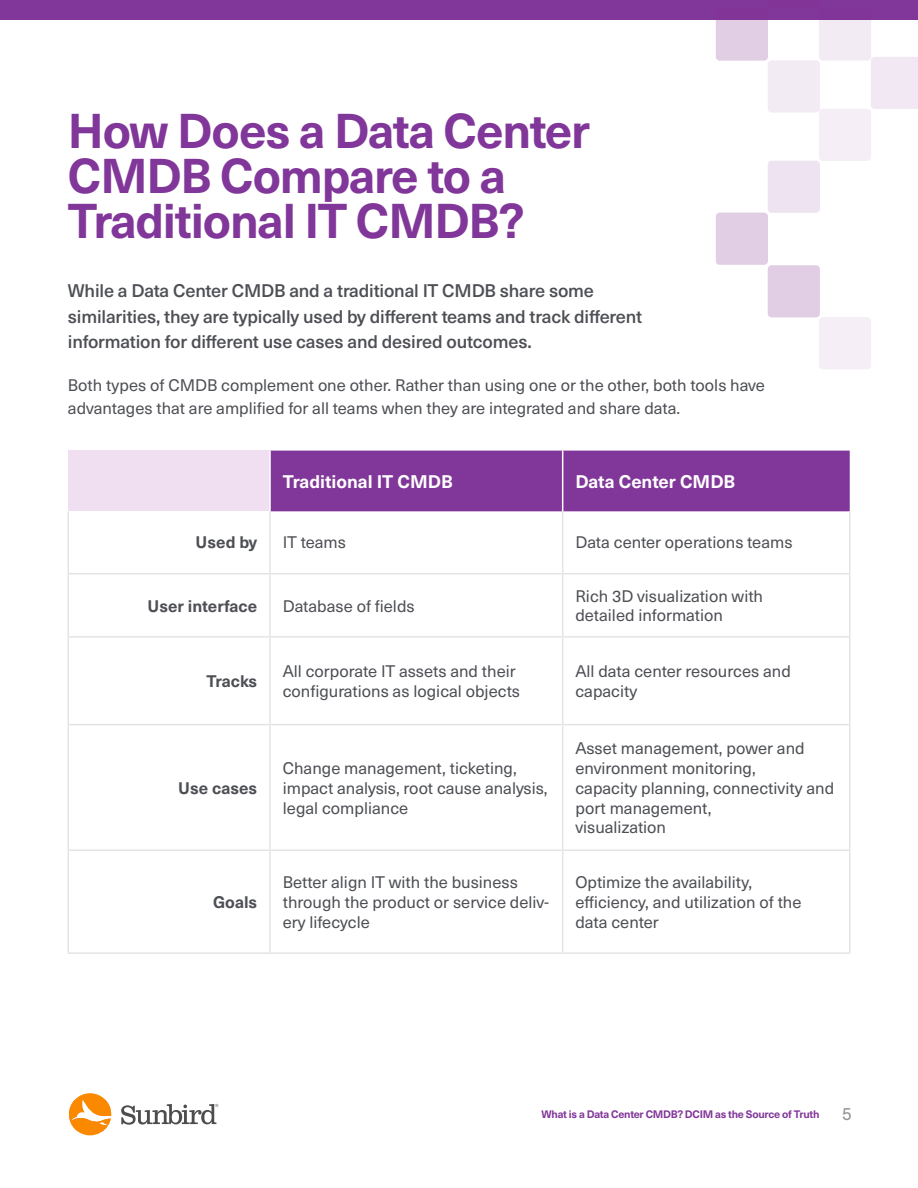
<style>
.page{position:relative;width:918px;height:1188px;background:#fff}
.page>*{position:absolute;margin:0;border:0;box-sizing:border-box;transform-origin:0 0}
.t1{font:700 48px/45px "Neue Haas Unica W1 G";letter-spacing:-.025em;color:#813699}
.t2{font:500 18px/25.5px "Neue Haas Unica W1 G";letter-spacing:-.01em;color:#4d4f54}
.t3{font:700 18px "Neue Haas Unica W1 G";color:#fff}
.t4{font:16.5px/19.8px "Neue Haas Unica W1 G";color:#4d4f54}
.t5{font:700 16.5px "Neue Haas Unica W1 G";color:#4d4f54}
.t6{font:700 10.65px "Neue Haas Unica W1 G";letter-spacing:-.025em;color:#813699}
.t7{font:4.65px "Nimbus San";color:#4d4d4d}
.s1{font-family:"Nimbus San";font-weight:400;font-size:18px;color:#939598}
</style>
<div class="page">
<svg style="left:121px;top:1104px;width:95px;height:21px"></svg>
<svg style="left:69px;top:1093px;width:42px;height:42px"></svg>
<div style="left:0;top:0;width:918px;height:20px;background:#813699"></div>
<div style="left:768px;top:161px;width:52px;height:52px;background:#eee3f0;border-radius:4px"></div>
<div style="left:716px;top:213px;width:52px;height:52px;background:#e1cde4;border-radius:4px"></div>
<div style="left:871px;top:57px;width:47px;height:52px;background:#f1e8f3"></div>
<div style="left:768px;top:60px;width:52px;height:53px;background:#f3ebf4;border-radius:4px"></div>
<svg style="left:819px;top:8px;width:52px;height:53px;fill:#f3ebf4"></svg>
<div style="left:819px;top:109px;width:52px;height:52px;background:#f5eef6;border-radius:4px"></div>
<div style="left:819px;top:317px;width:52px;height:52px;background:#f5eef6;border-radius:4px"></div>
<div style="left:768px;top:265px;width:52px;height:52px;background:#e1cde4;border-radius:4px"></div>
<svg style="left:716px;top:8px;width:52px;height:53px;fill:#e1cde4"></svg>
<div style="left:68px;top:451px;width:202px;height:60px;background:#efdff0"></div>
<div style="left:271px;top:451px;width:579px;height:60px;background:#813699"></div>
<hr style="left:68px;top:511px;width:1px;height:62px;background:#e6e3e3">
<hr style="left:269px;top:511px;width:2px;height:62px;background:#e6e3e3">
<hr style="left:562px;top:511px;width:1px;height:62px;background:#e6e3e3">
<hr style="left:849px;top:511px;width:1px;height:62px;background:#e6e3e3">
<hr style="left:68px;top:573px;width:202px;height:1px;background:#e6e3e3">
<hr style="left:68px;top:574px;width:1px;height:62px;background:#e6e3e3">
<hr style="left:270px;top:573px;width:293px;height:1px;background:#e6e3e3">
<hr style="left:269px;top:574px;width:2px;height:62px;background:#e6e3e3">
<hr style="left:563px;top:573px;width:287px;height:1px;background:#e6e3e3">
<hr style="left:562px;top:574px;width:1px;height:62px;background:#e6e3e3">
<hr style="left:849px;top:574px;width:1px;height:62px;background:#e6e3e3">
<hr style="left:68px;top:636px;width:202px;height:2px;background:#e6e3e3">
<hr style="left:68px;top:638px;width:1px;height:86px;background:#e6e3e3">
<hr style="left:270px;top:636px;width:293px;height:2px;background:#e6e3e3">
<hr style="left:269px;top:638px;width:2px;height:86px;background:#e6e3e3">
<hr style="left:563px;top:636px;width:287px;height:2px;background:#e6e3e3">
<hr style="left:562px;top:638px;width:1px;height:86px;background:#e6e3e3">
<hr style="left:849px;top:638px;width:1px;height:86px;background:#e6e3e3">
<hr style="left:68px;top:724px;width:202px;height:1px;background:#e6e3e3">
<hr style="left:68px;top:725px;width:1px;height:124px;background:#e6e3e3">
<hr style="left:270px;top:724px;width:293px;height:1px;background:#e6e3e3">
<hr style="left:269px;top:725px;width:2px;height:124px;background:#e6e3e3">
<hr style="left:563px;top:724px;width:287px;height:1px;background:#e6e3e3">
<hr style="left:562px;top:725px;width:1px;height:124px;background:#e6e3e3">
<hr style="left:849px;top:725px;width:1px;height:124px;background:#e6e3e3">
<hr style="left:68px;top:849px;width:202px;height:2px;background:#e6e3e3">
<hr style="left:68px;top:851px;width:1px;height:101px;background:#e6e3e3">
<hr style="left:270px;top:849px;width:293px;height:2px;background:#e6e3e3">
<hr style="left:269px;top:851px;width:2px;height:101px;background:#e6e3e3">
<hr style="left:563px;top:849px;width:287px;height:2px;background:#e6e3e3">
<hr style="left:562px;top:851px;width:1px;height:101px;background:#e6e3e3">
<hr style="left:849px;top:851px;width:1px;height:101px;background:#e6e3e3">
<hr style="left:68px;top:952px;width:202px;height:2px;background:#e6e3e3">
<hr style="left:270px;top:952px;width:293px;height:2px;background:#e6e3e3">
<hr style="left:563px;top:952px;width:287px;height:2px;background:#e6e3e3">
<hr style="left:269px;top:451px;width:2px;height:60px;background:#fff">
<hr style="left:562px;top:451px;width:1px;height:60px;background:#fff">
<p class="t1" style="left:68px;top:105px;width:524px">How Does a Data Center<br>CMDB Compare to a<br>Traditional IT CMDB?</p>
<p class="t2" style="left:68px;top:277px;width:576px">While a Data Center CMDB and a traditional IT CMDB share some similarities, they are typically used by different teams and track different information for different use cases and desired outcomes.</p>
<p class="t4" style="left:68px;top:373px;width:699px;line-height:22.5px">Both types of CMDB complement one other. Rather than using one or the other, both tools have advantages that are amplified for all teams when they are integrated and share data.</p>
<p class="t3" style="left:283px;top:468px;width:171px">Traditional IT CMDB</p>
<p class="t3" style="left:575px;top:468px;width:161px">Data Center CMDB</p>
<p class="t5" style="left:196px;top:530px;width:63px">Used by</p>
<p class="t4" style="left:283px;top:532px;width:65px">IT teams</p>
<p class="t4" style="left:575px;top:532px;width:219px">Data center operations teams</p>
<p class="t5" style="left:148px;top:593px;width:111px">User interface</p>
<p class="t4" style="left:283px;top:595px;width:133px">Database of fields</p>
<p class="t4" style="left:575px;top:585px;width:189px">Rich 3D visualization with detailed information</p>
<p class="t5" style="left:206px;top:669px;width:52px">Tracks</p>
<p class="t4" style="left:283px;top:660px;width:239px">All corporate IT assets and their configurations as logical objects</p>
<p class="t4" style="left:575px;top:660px;width:217px">All data center resources and capacity</p>
<p class="t5" style="left:178px;top:775px;width:80px">Use cases</p>
<p class="t5" style="left:213px;top:890px;width:46px">Goals</p>
<p class="t4" style="left:283px;top:757px;width:266px">Change management, ticketing, impact analysis, root cause analysis, legal compliance</p>
<p class="t4" style="left:575px;top:737px;width:260px">Asset management, power and environment monitoring,<br>capacity planning, connectivity and port management,<br>visualization</p>
<p class="t4" style="left:283px;top:872px;width:268px">Better align IT with the business through the product or service deliv&shy;ery lifecycle</p>
<p class="t4" style="left:575px;top:872px;width:228px">Optimize the availability, efficiency, and utilization of the data center</p>
<p class="t7" style="left:215px;top:1103px;width:5px">®</p>
<p class="t6" style="left:542px;top:1106px;width:312px">What is a Data Center CMDB? DCIM as the Source of Truth <span class="s1">5</span></p>
</div>
